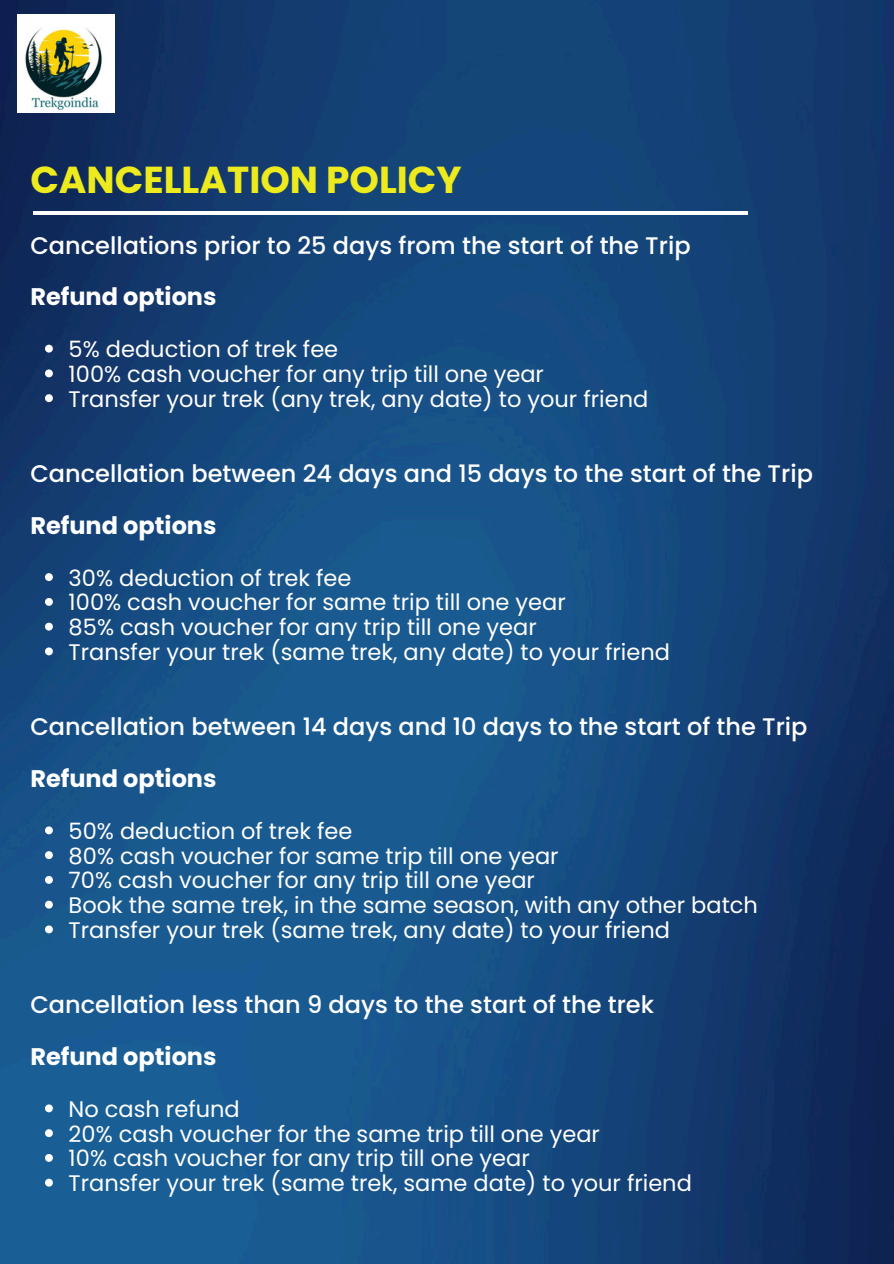
<style>
.page{position:relative;width:894px;height:1264px;background:#fff}
.page>*{position:absolute;margin:0;border:0;box-sizing:border-box;transform-origin:0 0}
.t1{font:700 37.5px "Poppins";color:#edeb1d}
.t2{font:500 24px "Poppins";color:#fff}
.t3{font:700 24px "Poppins";color:#fff}
.t4{font:22.5px "Poppins";color:#fff}
</style>
<div class="page">
<img style="left:0;top:0;width:893px;height:1263px">
<hr style="left:33px;top:211px;width:714px;height:3px;background:#fff">
<svg style="left:45px;top:345px;width:8px;height:7px"></svg>
<svg style="left:45px;top:369px;width:8px;height:8px"></svg>
<svg style="left:45px;top:394px;width:8px;height:8px"></svg>
<svg style="left:45px;top:573px;width:8px;height:8px"></svg>
<svg style="left:45px;top:598px;width:8px;height:8px"></svg>
<svg style="left:45px;top:622px;width:8px;height:8px"></svg>
<svg style="left:45px;top:647px;width:8px;height:8px"></svg>
<svg style="left:45px;top:826px;width:8px;height:8px"></svg>
<svg style="left:45px;top:851px;width:8px;height:8px"></svg>
<svg style="left:45px;top:876px;width:8px;height:7px"></svg>
<svg style="left:45px;top:900px;width:8px;height:8px"></svg>
<svg style="left:45px;top:925px;width:8px;height:8px"></svg>
<svg style="left:45px;top:1104px;width:8px;height:8px"></svg>
<svg style="left:45px;top:1129px;width:8px;height:8px"></svg>
<svg style="left:45px;top:1153px;width:8px;height:8px"></svg>
<svg style="left:45px;top:1178px;width:8px;height:8px"></svg>
<img style="left:18px;top:14px;width:97px;height:98px">
<p class="t1" style="left:30px;top:153px;width:433px">CANCELLATION POLICY</p>
<h1 class="t2" style="left:30px;top:228px;width:661px">Cancellations prior to 25 days from the start of the Trip</h1>
<p class="t3" style="left:30px;top:280px;width:188px">Refund options</p>
<h2 class="t4" style="left:69px;top:333px;width:271px">5% deduction of trek fee</h2>
<h2 class="t4" style="left:69px;top:358px;width:476px">100% cash voucher for any trip till one year</h2>
<p class="t4" style="left:69px;top:383px;width:581px">Transfer your trek (any trek, any date) to your friend</p>
<p class="t2" style="left:30px;top:457px;width:783px">Cancellation between 24 days and 15 days to the start of the Trip</p>
<p class="t3" style="left:30px;top:508px;width:188px">Refund options</p>
<h2 class="t4" style="left:69px;top:562px;width:284px">30% deduction of trek fee</h2>
<h2 class="t4" style="left:69px;top:586px;width:498px">100% cash voucher for same trip till one year</h2>
<p class="t4" style="left:69px;top:611px;width:469px">85% cash voucher for any trip till one year</p>
<p class="t4" style="left:69px;top:636px;width:602px">Transfer your trek (same trek, any date) to your friend</p>
<p class="t2" style="left:30px;top:710px;width:778px">Cancellation between 14 days and 10 days to the start of the Trip</p>
<p class="t3" style="left:30px;top:761px;width:188px">Refund options</p>
<h2 class="t4" style="left:69px;top:815px;width:285px">50% deduction of trek fee</h2>
<h2 class="t4" style="left:69px;top:840px;width:491px">80% cash voucher for same trip till one year</h2>
<p class="t4" style="left:69px;top:864px;width:467px">70% cash voucher for any trip till one year</p>
<p class="t4" style="left:69px;top:889px;width:690px">Book the same trek, in the same season, with any other batch</p>
<p class="t4" style="left:69px;top:914px;width:602px">Transfer your trek (same trek, any date) to your friend</p>
<p class="t2" style="left:30px;top:988px;width:625px">Cancellation less than 9 days to the start of the trek</p>
<p class="t3" style="left:30px;top:1039px;width:188px">Refund options</p>
<h2 class="t4" style="left:69px;top:1093px;width:172px">No cash refund</h2>
<h2 class="t4" style="left:69px;top:1117px;width:532px">20% cash voucher for the same trip till one year</h2>
<p class="t4" style="left:69px;top:1142px;width:462px">10% cash voucher for any trip till one year</p>
<p class="t4" style="left:69px;top:1167px;width:624px">Transfer your trek (same trek, same date) to your friend</p>
</div>
